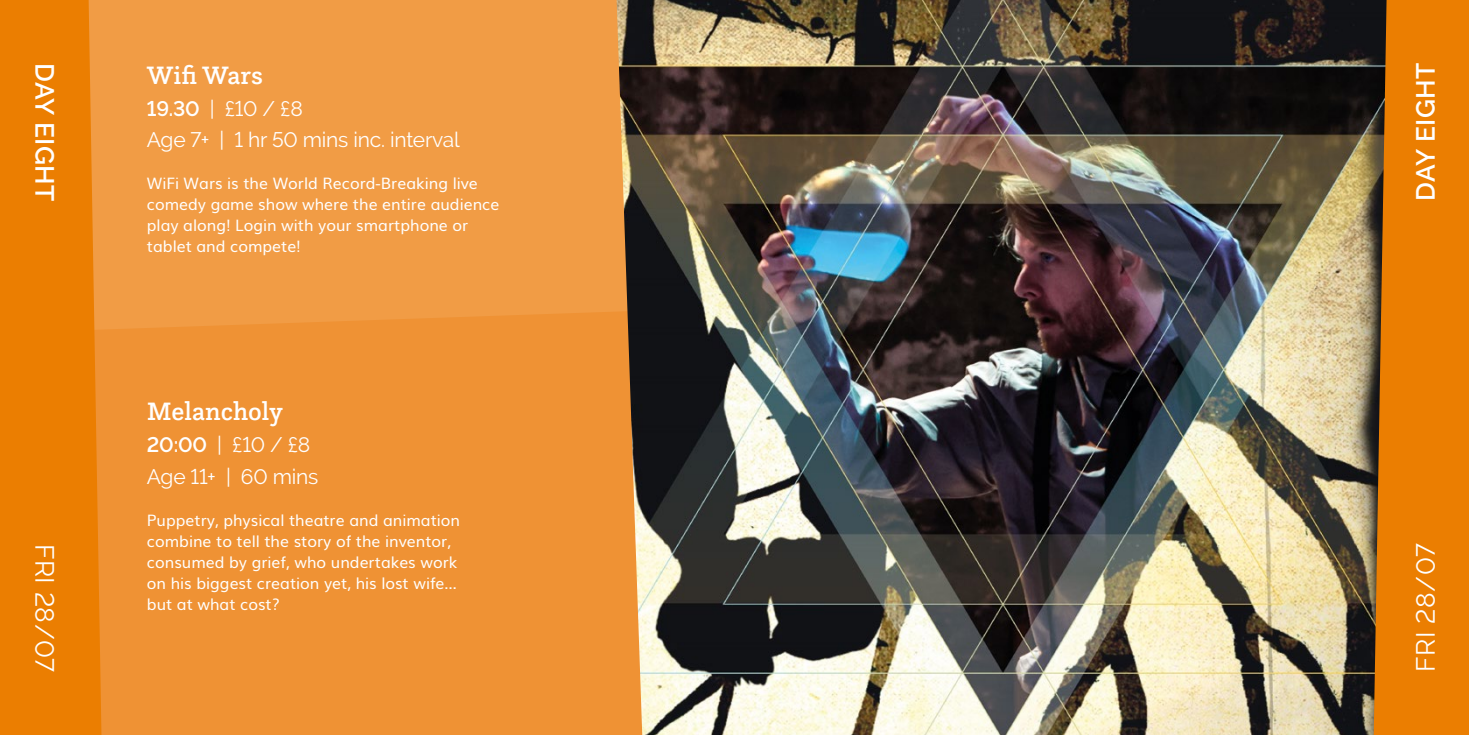
<style>
.page{position:relative;width:1469px;height:735px;background:#fff}
.page>*{position:absolute;margin:0;border:0;box-sizing:border-box;transform-origin:0 0}
.t1{font:500 26.25px "Questa Slab";color:#fff}
.t2{font:26.25px "Raleway";letter-spacing:.02em;color:#fff}
.t3{font:600 26.25px "Raleway";letter-spacing:.02em;color:#fff}
.t4{font:21px/31.5px "Raleway";letter-spacing:-.01em;color:#fff}
.t5{font:15.75px/21px "Muli";color:#fff}
.s1{font-weight:600}
</style>
<div class="page">
<div style="left:0;top:0;width:797px;height:734px;background:#ef9234"></div>
<div style="left:101px;top:0;width:515px;height:329px;background:#f19c45"></div>
<img style="left:616px;top:0;width:757px;height:734px">
<div style="left:0;top:0;width:101px;height:734px;background:#eb7e01"></div>
<svg style="left:1373px;top:0;width:95px;height:734px;background:#dc7703"></svg>
<h1 class="t3" style="left:60px;top:63px;width:140px;rotate:90deg">DAY EIGHT</h1>
<h1 class="t1" style="left:147px;top:59px;width:118px">Wifi Wars</h1>
<h2 class="t4" style="left:147px;top:92px;width:314px"><span class="s1">19.30</span> | £10 / £8<br>Age 7+ | 1 hr 50 mins inc. interval</h2>
<p class="t5" style="left:147px;top:172px;width:354px">WiFi Wars is the World Record-Breaking live comedy game show where the entire audience play along! Login with your smartphone or tablet and compete!</p>
<h1 class="t2" style="left:60px;top:543px;width:130px;rotate:90deg">FRI 28/07</h1>
<h1 class="t1" style="left:147px;top:395px;width:137px">Melancholy</h1>
<h2 class="t4" style="left:147px;top:428px;width:173px"><span class="s1">20:00</span> | £10 / £8<br>Age 11+ | 60 mins</h2>
<p class="t5" style="left:147px;top:508px;width:315px">Puppetry, physical theatre and animation combine to tell the story of the inventor, consumed by grief, who undertakes work on his biggest creation yet, his lost wife… but at what cost?</p>
<h1 class="t3" style="left:1410px;top:200px;width:140px;rotate:-90deg">DAY EIGHT</h1>
<h1 class="t2" style="left:1410px;top:671px;width:130px;rotate:-90deg">FRI 28/07</h1>
</div>
